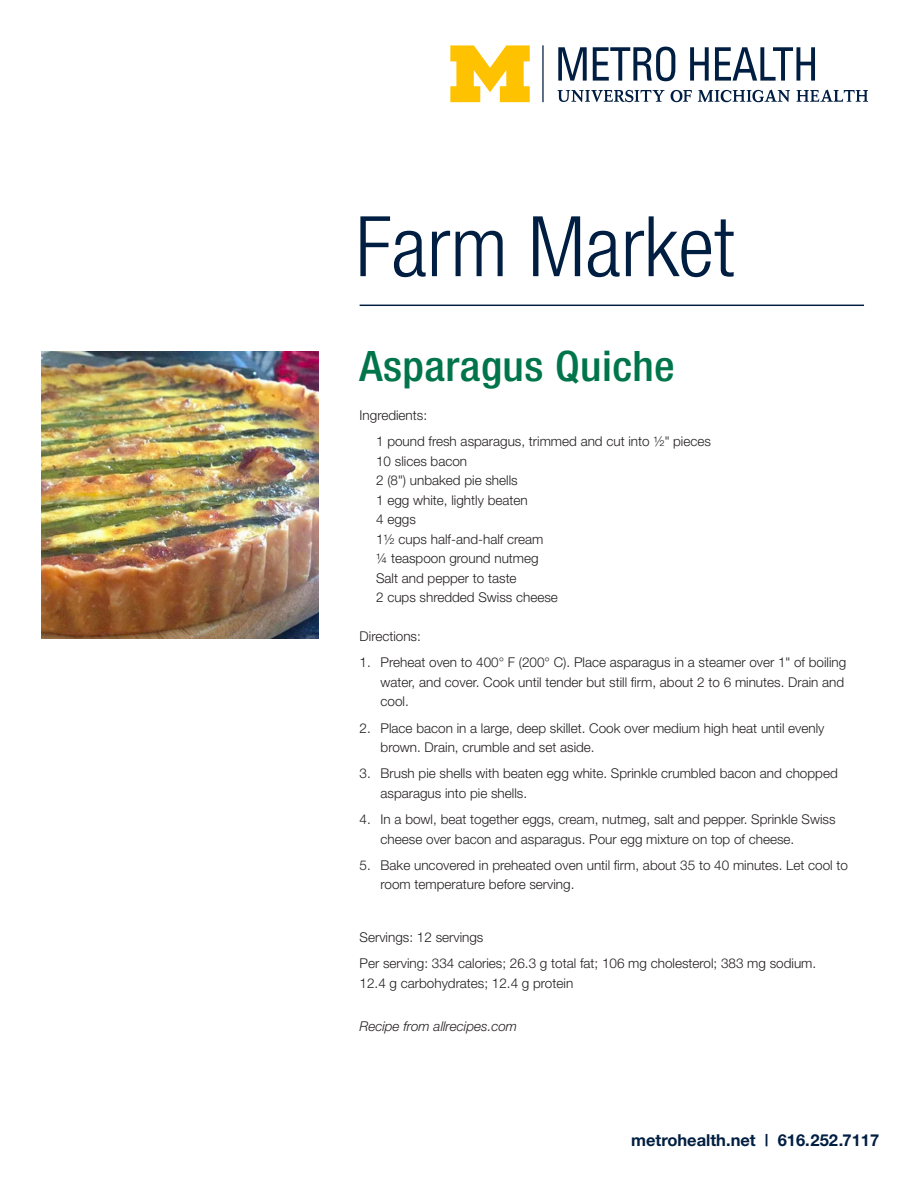
<style>
.page{position:relative;width:918px;height:1188px;background:#fff}
.page>*{position:absolute;margin:0;border:0;box-sizing:border-box;transform-origin:0 0}
.t1{font:300 condensed 83.7px "Helvetica Neue";color:#001e41}
.t2{font:500 condensed 42px "Helvetica Neue";letter-spacing:.01em;color:#00754b;scale:1.06 1}
.t3{font:700 16.5px "Helvetica Neue";color:#001e41}
.t4{font:300 13.5px/19.5px "Helvetica Neue";color:#231f20}
.t5{font:italic 300 13.5px "Helvetica Neue";color:#231f20}
.s1{font-stretch:condensed}
</style>
<div class="page">
<img style="left:41px;top:351px;width:277px;height:287px">
<svg style="left:558px;top:47px;width:29px;height:34px"></svg>
<svg style="left:593px;top:47px;width:82px;height:34px"></svg>
<svg style="left:690px;top:47px;width:19px;height:34px"></svg>
<svg style="left:715px;top:47px;width:100px;height:34px"></svg>
<svg style="left:558px;top:90px;width:107px;height:12px"></svg>
<svg style="left:671px;top:90px;width:21px;height:12px"></svg>
<svg style="left:698px;top:90px;width:92px;height:12px"></svg>
<svg style="left:797px;top:90px;width:71px;height:12px"></svg>
<svg style="left:450px;top:45px;width:80px;height:57px"></svg>
<hr style="left:542px;top:45px;width:2px;height:57px;background:#001e41">
<hr style="left:360px;top:305px;width:504px;height:1px;background:#001e41">
<p class="t1" style="left:356px;top:199px;width:380px">Farm Market</p>
<p class="t2" style="left:360px;top:341px;width:299px">Asparagus Quiche</p>
<p class="t4" style="left:360px;top:405px;width:69px">Ingredients:</p>
<p class="t4" style="left:376px;top:431px;width:336px">1 pound fresh asparagus, trimmed and cut into ½<span class="s1">"</span> pieces</p>
<p class="t4" style="left:376px;top:451px;width:93px">10 slices bacon</p>
<p class="t4" style="left:376px;top:470px;width:143px">2 (8<span class="s1">"</span>) unbaked pie shells</p>
<p class="t4" style="left:376px;top:490px;width:153px">1 egg white, lightly beaten</p>
<p class="t4" style="left:376px;top:509px;width:41px">4 eggs</p>
<p class="t4" style="left:376px;top:529px;width:169px">1½ cups half-and-half cream</p>
<p class="t4" style="left:376px;top:548px;width:164px">¼ teaspoon ground nutmeg</p>
<p class="t4" style="left:376px;top:568px;width:142px">Salt and pepper to taste</p>
<p class="t4" style="left:376px;top:587px;width:183px">2 cups shredded Swiss cheese</p>
<p class="t4" style="left:360px;top:626px;width:63px">Directions:</p>
<p class="t4" style="left:381px;top:653px;width:467px;text-indent:-21px">1. Preheat oven to 400° F (200° C). Place asparagus in a steamer over 1<span class="s1">"</span> of boiling water, and cover. Cook until tender but still firm, about 2 to 6 minutes. Drain and cool.</p>
<p class="t4" style="left:381px;top:718px;width:445px;text-indent:-21px">2. Place bacon in a large, deep skillet. Cook over medium high heat until evenly brown. Drain, crumble and set aside.</p>
<p class="t4" style="left:381px;top:764px;width:459px;text-indent:-21px">3. Brush pie shells with beaten egg white. Sprinkle crumbled bacon and chopped asparagus into pie shells.</p>
<p class="t4" style="left:381px;top:809px;width:456px;text-indent:-21px">4. In a bowl, beat together eggs, cream, nutmeg, salt and pepper. Sprinkle Swiss cheese over bacon and asparagus. Pour egg mixture on top of cheese.</p>
<p class="t4" style="left:381px;top:855px;width:469px;text-indent:-21px">5. Bake uncovered in preheated oven until firm, about 35 to 40 minutes. Let cool to room temperature before serving.</p>
<p class="t4" style="left:360px;top:927px;width:125px">Servings: 12 servings</p>
<p class="t4" style="left:360px;top:953px;width:458px">Per serving: 334 calories; 26.3 g total fat; 106 mg cholesterol; 383 mg sodium.<br>12.4 g carbohydrates; 12.4 g protein</p>
<p class="t5" style="left:360px;top:1018px;width:159px">Recipe from allrecipes.com</p>
<p class="t3" style="left:631px;top:1130px;width:250px">metrohealth.net | 616.252.7117</p>
</div>
